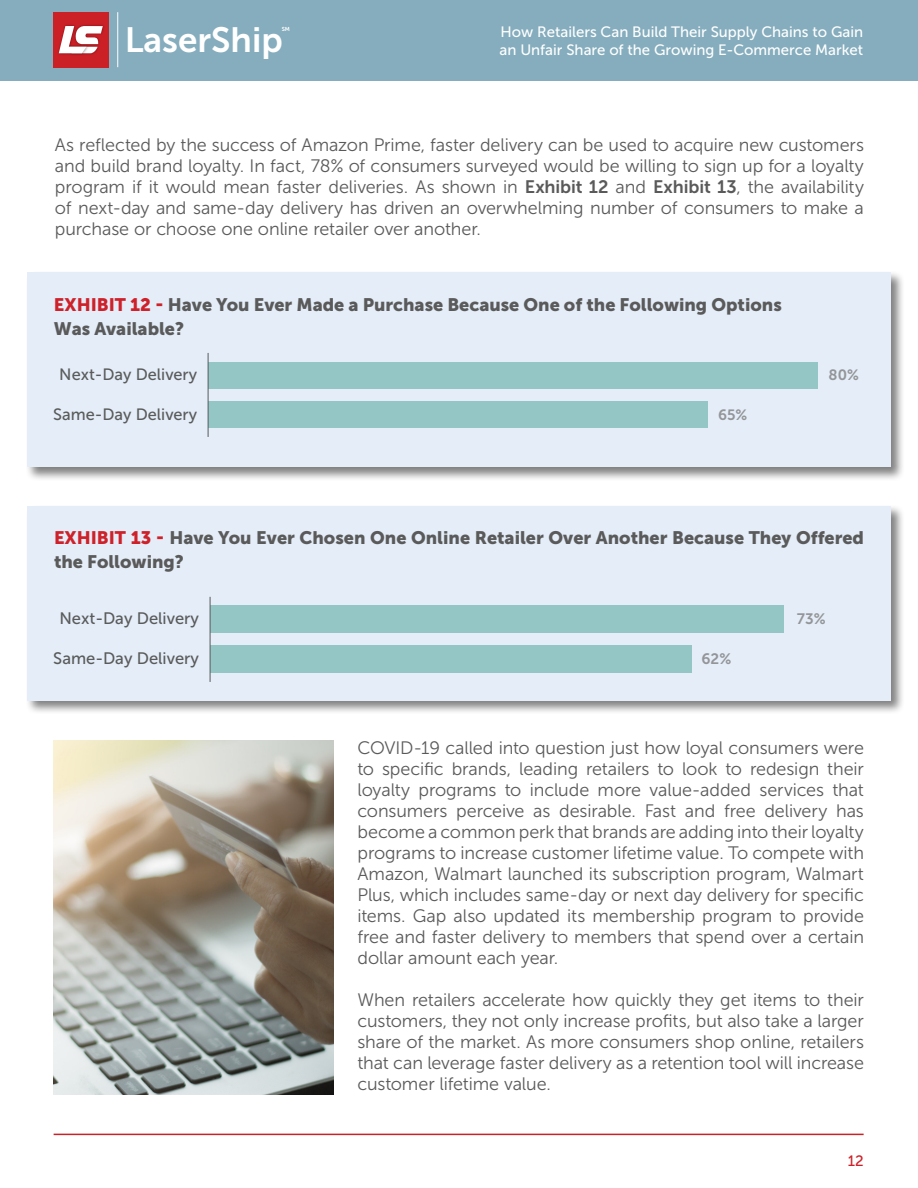
<style>
.page{position:relative;width:918px;height:1188px;background:#fff}
.page>*{position:absolute;margin:0;border:0;box-sizing:border-box;transform-origin:0 0}
.t1{font:34.95px "Museo Sans 700";color:#fff}
.t2{font:18px/21px "Museo Sans 300";letter-spacing:-.005em;color:#5a5a5a;text-align:justify}
.t3{font:18px/24px "Museo Sans 900";color:#5a5a5a}
.t4{font:16.65px "Museo Sans 500";color:#5a5b5b}
.t5{font:16.35px "Museo Sans 500";color:#5a5b5b}
.t6{font:15px/18px "Museo Sans 500";color:#fff}
.t7{font:15px "Museo Sans 700";color:#939598}
.t8{font:15px "Museo Sans 500";color:#ce2129}
.t9{font:14.85px "Museo Sans 700";color:#939598}
.t10{font:5.7px "Museo Sans 700";color:#fff}
.s1{font-family:"Museo Sans 700"}
.s2{color:#ce2129}
</style>
<div class="page">
<div style="left:0;top:0;width:918px;height:81px;background:#85adbd"></div>
<hr style="left:117px;top:12px;width:1px;height:55px;background:#fff">
<div style="left:53px;top:12px;width:55px;height:55px;background:#cc2027"></div>
<img style="left:90px;top:24px;width:14px;height:31px">
<img style="left:58px;top:24px;width:32px;height:31px">
<svg style="left:59px;top:26px;width:44px;height:27px"></svg>
<hr style="left:54px;top:1134px;width:810px;height:1px;background:#cc2027">
<div style="left:25px;top:504px;width:881px;height:211px;background:#000;opacity:.5"></div>
<div style="left:27px;top:506px;width:864px;height:195px;background:#e4edf8"></div>
<div style="left:25px;top:270px;width:881px;height:211px;background:#000;opacity:.5"></div>
<div style="left:27px;top:272px;width:864px;height:195px;background:#e4edf8"></div>
<div style="left:208px;top:362px;width:610px;height:27px;background:#93c6c5"></div>
<div style="left:208px;top:401px;width:500px;height:27px;background:#93c6c5"></div>
<hr style="left:208px;top:353px;width:1px;height:84px;background:#5a5b5b">
<div style="left:210px;top:606px;width:573px;height:27px;background:#93c6c5"></div>
<div style="left:210px;top:646px;width:481px;height:27px;background:#93c6c5"></div>
<hr style="left:210px;top:597px;width:1px;height:85px;background:#5a5b5b">
<img style="left:54px;top:740px;width:280px;height:354px">
<h1 class="t1" style="left:125px;top:20px;width:160px">LaserShip</h1>
<p class="t10" style="left:282px;top:26px;width:10px">SM</p>
<p class="t6" style="left:500px;top:23px;width:365px">How Retailers Can Build Their Supply Chains to Gain an Unfair Share of the Growing E-Commerce Market</p>
<p class="t2" style="left:55px;top:134px;width:811px">As reflected by the success of Amazon Prime, faster delivery can be used to acquire new customers and build brand loyalty. In fact, 78% of consumers surveyed would be willing to sign up for a loyalty program if it would mean faster deliveries. As shown in <span class="s1">Exhibit 12</span> and <span class="s1">Exhibit 13</span>, the availability of next-day and same-day delivery has driven an overwhelming number of consumers to make a purchase or choose one online retailer over another.</p>
<p class="t3" style="left:54px;top:293px;width:729px"><span class="s2">EXHIBIT 12 -</span> Have You Ever Made a Purchase Because One of the Following Options<br>Was Available?</p>
<p class="t5" style="left:59px;top:365px;width:139px">Next-Day Delivery</p>
<p class="t5" style="left:53px;top:405px;width:145px">Same-Day Delivery</p>
<p class="t9" style="left:718px;top:406px;width:31px">65%</p>
<p class="t9" style="left:829px;top:367px;width:32px">80%</p>
<p class="t3" style="left:54px;top:526px;width:812px"><span class="s2">EXHIBIT 13 -</span> Have You Ever Chosen One Online Retailer Over Another Because They Offered the Following?</p>
<p class="t4" style="left:59px;top:609px;width:141px">Next-Day Delivery</p>
<p class="t4" style="left:53px;top:649px;width:147px">Same-Day Delivery</p>
<p class="t7" style="left:702px;top:651px;width:31px">62%</p>
<p class="t7" style="left:797px;top:611px;width:30px">73%</p>
<p class="t2" style="left:357px;top:737px;width:508px">COVID-19 called into question just how loyal consumers were to specific brands, leading retailers to look to redesign their loyalty programs to include more value-added services that consumers perceive as desirable. Fast and free delivery has become a common perk that brands are adding into their loyalty programs to increase customer lifetime value. To compete with Amazon, Walmart launched its subscription program, Walmart Plus, which includes same-day or next day delivery for specific items. Gap also updated its membership program to provide free and faster delivery to members that spend over a certain dollar amount each year.</p>
<p class="t2" style="left:357px;top:989px;width:508px">When retailers accelerate how quickly they get items to their customers, they not only increase profits, but also take a larger share of the market. As more consumers shop online, retailers that can leverage faster delivery as a retention tool will increase customer lifetime value.</p>
<p class="t8" style="left:848px;top:1153px;width:17px">12</p>
</div>
